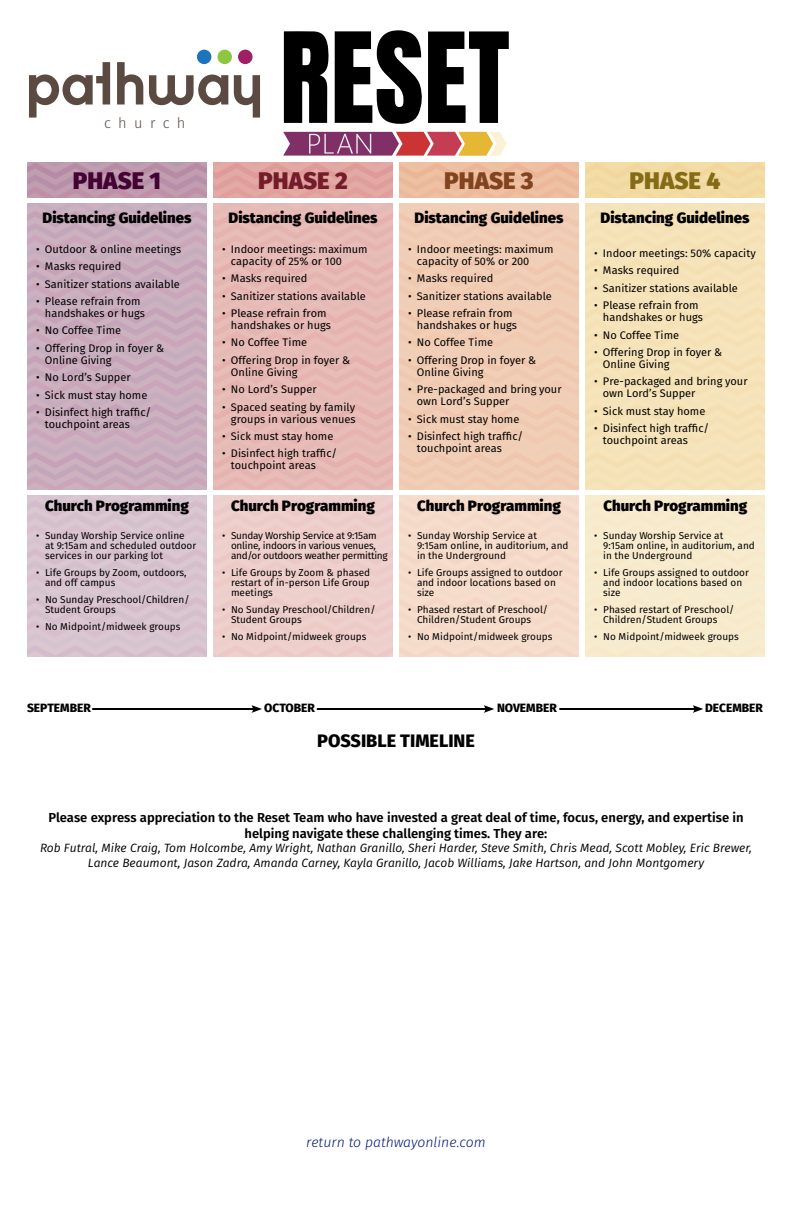
<style>
.page{position:relative;width:792px;height:1224px;background:#fff}
.page>*{position:absolute;margin:0;border:0;box-sizing:border-box;transform-origin:0 0}
.t1{font:800 24px "Fira Sans";color:#430333}
.t2{font:800 24px "Fira Sans";color:#81441f}
.t3{font:800 24px "Fira Sans";color:#846b16}
.t4{font:800 24px "Fira Sans";color:#741d2a}
.t5{font:800 18px "Fira Sans";color:#000}
.t6{font:800 15px "Fira Sans";color:#000}
.t7{font:300 14.7px "Fira Sans";letter-spacing:.5em;color:#5a4a42}
.t8{font:italic 300 14px "Fira Sans";color:#00167a}
.t9{font:600 13px/15.6px "Fira Sans";color:#000;text-align:center}
.t10{font:italic 12px/14.4px "Fira Sans";color:#000;text-align:center}
.t11{font:800 12px "Fira Sans";color:#000}
.t12{font:11px/12px "Fira Sans";color:#000}
.t13{font:10px/10px "Fira Sans";color:#000}
.t14{font:10px/10px "Fira Sans";letter-spacing:-.025em;color:#000}
</style>
<div class="page">
<svg style="left:117px;top:62px;width:26px;height:43px"></svg>
<svg style="left:234px;top:75px;width:26px;height:43px"></svg>
<svg style="left:29px;top:62px;width:81px;height:56px"></svg>
<svg style="left:149px;top:75px;width:79px;height:30px"></svg>
<div style="left:197px;top:50px;width:14px;height:14px;background:#1c75bc;border-radius:50%"></div>
<div style="left:217px;top:50px;width:15px;height:14px;background:#8dc63f;border-radius:50%"></div>
<div style="left:238px;top:50px;width:15px;height:14px;background:#9e1f63;border-radius:50%"></div>
<hr style="left:92px;top:708px;width:163px;height:2px;background:#000">
<svg style="left:251px;top:705px;width:11px;height:8px"></svg>
<hr style="left:317px;top:708px;width:170px;height:2px;background:#000">
<svg style="left:484px;top:705px;width:10px;height:8px"></svg>
<hr style="left:559px;top:708px;width:137px;height:2px;background:#000">
<svg style="left:693px;top:705px;width:10px;height:8px"></svg>
<svg style="left:284px;top:31px;width:45px;height:92px;background:#282828"></svg>
<svg style="left:335px;top:30px;width:174px;height:94px"></svg>
<svg style="left:283px;top:132px;width:224px;height:24px;background:#b66973"></svg>
<h3 class="t7" style="left:104px;top:113px;width:83px">church</h3>
<h1 class="t1" style="left:73px;top:164px;width:90px">PHASE 1</h1>
<h3 class="t6" style="left:43px;top:207px;width:150px">Distancing Guidelines</h3>
<p class="t12" style="left:36px;top:243px;width:147px">• Outdoor &amp; online meetings</p>
<p class="t12" style="left:36px;top:260px;width:87px">• Masks required</p>
<p class="t12" style="left:36px;top:278px;width:145px">• Sanitizer stations available</p>
<p class="t12" style="left:45px;top:295px;width:101px;text-indent:-9px">• Please refrain from handshakes or hugs</p>
<p class="t12" style="left:36px;top:325px;width:87px">• No Coffee Time</p>
<p class="t12" style="left:45px;top:342px;width:121px;text-indent:-9px">• Offering Drop in foyer &amp;<br>Online Giving</p>
<p class="t12" style="left:36px;top:371px;width:96px">• No Lord’s Supper</p>
<p class="t12" style="left:36px;top:389px;width:113px">• Sick must stay home</p>
<p class="t12" style="left:45px;top:406px;width:108px;text-indent:-9px">• Disinfect high traffic/ touchpoint areas</p>
<h3 class="t6" style="left:45px;top:495px;width:145px">Church Programming</h3>
<p class="t13" style="left:45px;top:530px;width:153px;text-indent:-9px">• Sunday Worship Service online at 9:15am and scheduled outdoor services in our parking lot</p>
<p class="t13" style="left:45px;top:567px;width:143px;text-indent:-9px">• Life Groups by Zoom, outdoors, and off campus</p>
<p class="t13" style="left:45px;top:595px;width:146px;text-indent:-9px">• No Sunday Preschool/Children/<br>Student Groups</p>
<p class="t13" style="left:36px;top:622px;width:146px">• No Midpoint/midweek groups</p>
<h1 class="t4" style="left:258px;top:164px;width:91px">PHASE 2</h1>
<h3 class="t6" style="left:229px;top:207px;width:150px">Distancing Guidelines</h3>
<p class="t12" style="left:231px;top:243px;width:138px;text-indent:-9px">• Indoor meetings: maximum capacity of 25% or 100</p>
<p class="t12" style="left:222px;top:272px;width:87px">• Masks required</p>
<p class="t12" style="left:222px;top:290px;width:145px">• Sanitizer stations available</p>
<p class="t12" style="left:231px;top:307px;width:101px;text-indent:-9px">• Please refrain from handshakes or hugs</p>
<p class="t12" style="left:222px;top:337px;width:87px">• No Coffee Time</p>
<p class="t12" style="left:231px;top:354px;width:121px;text-indent:-9px">• Offering Drop in foyer &amp;<br>Online Giving</p>
<p class="t12" style="left:222px;top:383px;width:96px">• No Lord’s Supper</p>
<p class="t12" style="left:222px;top:401px;width:135px;text-align:right">• Spaced seating by family groups in various venues</p>
<p class="t12" style="left:222px;top:430px;width:113px">• Sick must stay home</p>
<p class="t12" style="left:231px;top:448px;width:108px;text-indent:-9px">• Disinfect high traffic/ touchpoint areas</p>
<h3 class="t6" style="left:231px;top:495px;width:145px">Church Programming</h3>
<p class="t14" style="left:231px;top:530px;width:158px;text-indent:-9px">• Sunday Worship Service at 9:15am online, indoors in various venues, and/or outdoors weather permitting</p>
<p class="t13" style="left:231px;top:567px;width:141px;text-align:justify;text-indent:-9px">• Life Groups by Zoom &amp; phased restart of in-person Life Group meetings</p>
<p class="t13" style="left:231px;top:605px;width:146px;text-indent:-9px">• No Sunday Preschool/Children/<br>Student Groups</p>
<p class="t13" style="left:222px;top:632px;width:146px">• No Midpoint/midweek groups</p>
<h1 class="t2" style="left:444px;top:164px;width:91px">PHASE 3</h1>
<h3 class="t6" style="left:415px;top:207px;width:150px">Distancing Guidelines</h3>
<p class="t12" style="left:417px;top:243px;width:138px;text-indent:-9px">• Indoor meetings: maximum capacity of 50% or 200</p>
<p class="t12" style="left:408px;top:272px;width:87px">• Masks required</p>
<p class="t12" style="left:408px;top:290px;width:145px">• Sanitizer stations available</p>
<p class="t12" style="left:417px;top:307px;width:101px;text-indent:-9px">• Please refrain from handshakes or hugs</p>
<p class="t12" style="left:408px;top:337px;width:87px">• No Coffee Time</p>
<p class="t12" style="left:417px;top:354px;width:121px;text-indent:-9px">• Offering Drop in foyer &amp;<br>Online Giving</p>
<p class="t12" style="left:417px;top:383px;width:146px;text-indent:-9px">• Pre-packaged and bring your own Lord’s Supper</p>
<p class="t12" style="left:408px;top:413px;width:113px">• Sick must stay home</p>
<p class="t12" style="left:417px;top:430px;width:108px;text-indent:-9px">• Disinfect high traffic/ touchpoint areas</p>
<h3 class="t6" style="left:417px;top:495px;width:145px">Church Programming</h3>
<p class="t13" style="left:417px;top:530px;width:153px;text-indent:-9px">• Sunday Worship Service at<br>9:15am online, in auditorium, and in the Underground</p>
<p class="t13" style="left:417px;top:567px;width:147px;text-indent:-9px">• Life Groups assigned to outdoor and indoor locations based on size</p>
<p class="t13" style="left:417px;top:605px;width:133px;text-indent:-9px">• Phased restart of Preschool/<br>Children/Student Groups</p>
<p class="t13" style="left:408px;top:632px;width:146px">• No Midpoint/midweek groups</p>
<h1 class="t3" style="left:630px;top:164px;width:92px">PHASE 4</h1>
<h3 class="t6" style="left:601px;top:207px;width:150px">Distancing Guidelines</h3>
<p class="t12" style="left:594px;top:247px;width:163px">• Indoor meetings: 50% capacity</p>
<p class="t12" style="left:594px;top:265px;width:87px">• Masks required</p>
<p class="t12" style="left:594px;top:282px;width:145px">• Sanitizer stations available</p>
<p class="t12" style="left:603px;top:299px;width:101px;text-indent:-9px">• Please refrain from handshakes or hugs</p>
<p class="t12" style="left:594px;top:329px;width:87px">• No Coffee Time</p>
<p class="t12" style="left:603px;top:346px;width:121px;text-indent:-9px">• Offering Drop in foyer &amp;<br>Online Giving</p>
<p class="t12" style="left:603px;top:376px;width:146px;text-indent:-9px">• Pre-packaged and bring your own Lord’s Supper</p>
<p class="t12" style="left:594px;top:405px;width:113px">• Sick must stay home</p>
<p class="t12" style="left:603px;top:422px;width:108px;text-indent:-9px">• Disinfect high traffic/ touchpoint areas</p>
<h3 class="t6" style="left:603px;top:495px;width:145px">Church Programming</h3>
<p class="t13" style="left:603px;top:530px;width:153px;text-indent:-9px">• Sunday Worship Service at<br>9:15am online, in auditorium, and in the Underground</p>
<p class="t13" style="left:603px;top:567px;width:147px;text-indent:-9px">• Life Groups assigned to outdoor and indoor locations based on size</p>
<p class="t13" style="left:603px;top:605px;width:133px;text-indent:-9px">• Phased restart of Preschool/<br>Children/Student Groups</p>
<p class="t13" style="left:594px;top:632px;width:146px">• No Midpoint/midweek groups</p>
<p class="t11" style="left:27px;top:700px;width:65px">SEPTEMBER</p>
<p class="t11" style="left:264px;top:700px;width:52px">OCTOBER</p>
<p class="t11" style="left:497px;top:700px;width:61px">NOVEMBER</p>
<p class="t11" style="left:705px;top:700px;width:59px">DECEMBER</p>
<h2 class="t5" style="left:317px;top:728px;width:159px">POSSIBLE TIMELINE</h2>
<p class="t9" style="left:48px;top:810px;width:697px">Please express appreciation to the Reset Team who have invested a great deal of time, focus, energy, and expertise in helping navigate these challenging times. They are:</p>
<p class="t10" style="left:40px;top:841px;width:713px">Rob Futral, Mike Craig, Tom Holcombe, Amy Wright, Nathan Granillo, Sheri Harder, Steve Smith, Chris Mead, Scott Mobley, Eric Brewer,<br>Lance Beaumont, Jason Zadra, Amanda Carney, Kayla Granillo, Jacob Williams, Jake Hartson, and John Montgomery</p>
<p class="t8" style="left:306px;top:1132px;width:181px">return to pathwayonline.com</p>
</div>
